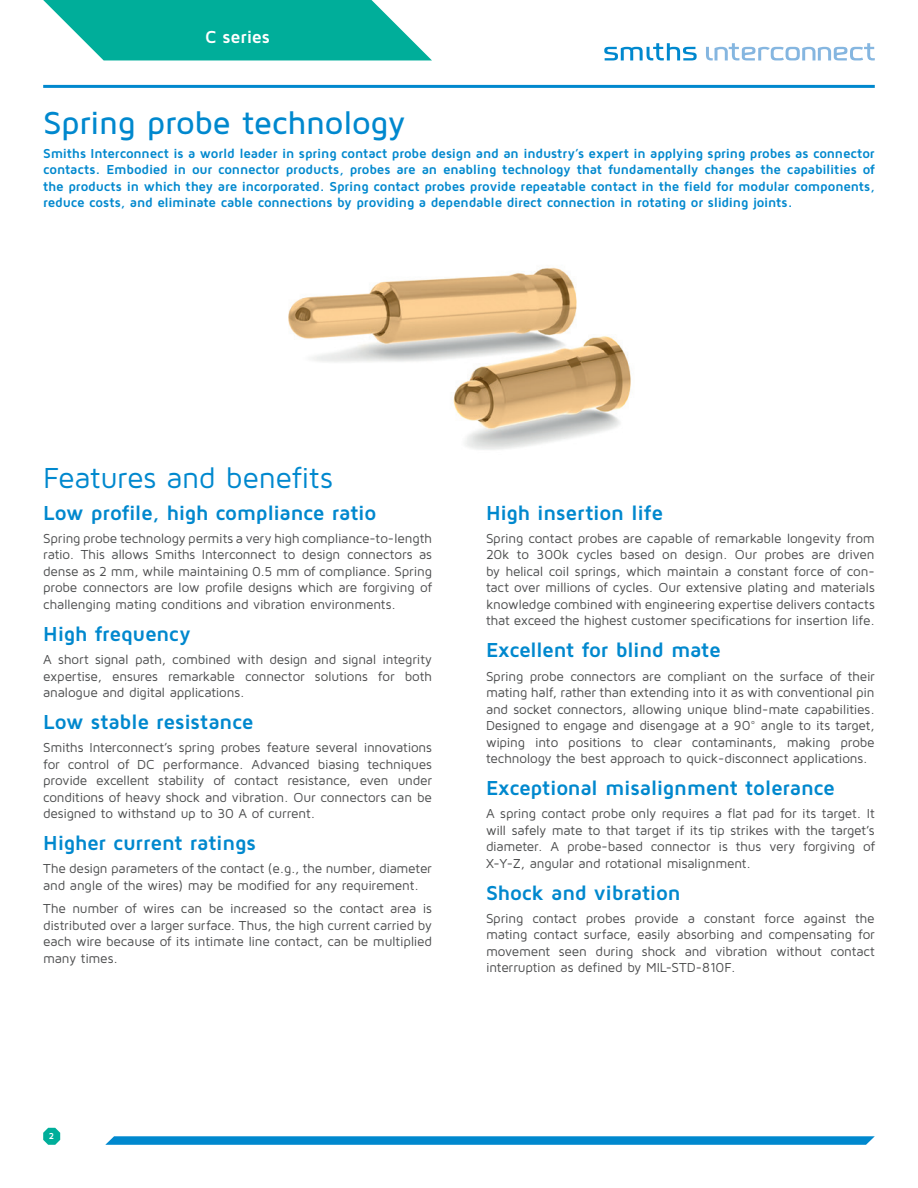
<style>
.page{position:relative;width:918px;height:1188px;background:#fff}
.page>*{position:absolute;margin:0;border:0;box-sizing:border-box;transform-origin:0 0}
.Heading_1{font:500 33px "Maven Pro";letter-spacing:-.015em;color:#0088ce}
.Heading_2_span{font:30px "Maven Pro";letter-spacing:-.01em;color:#0088ce}
.Heading_3{font:700 21px "Maven Pro";letter-spacing:-.015em;color:#0088ce}
.t1{font:700 18px "Maven Pro";letter-spacing:-.01em;color:#fff}
.Text{font:13.5px/16.5px "Maven Pro";letter-spacing:-.015em;color:#4b4c4d;text-align:justify}
.Text-2{font:700 13.5px/16.5px "Maven Pro";letter-spacing:-.015em;color:#0088ce;text-align:justify}
.t2{font:700 9px "Maven Pro";color:#fff}
</style>
<div class="page">
<svg style="left:105px;top:1136px;width:770px;height:9px;background:#108fd1"></svg>
<hr style="left:45px;top:85px;width:828px;height:3px;background:#0088ce">
<svg style="left:43px;top:0;width:389px;height:60px"></svg>
<svg style="left:604px;top:43px;width:93px;height:17px"></svg>
<svg style="left:706px;top:43px;width:169px;height:17px"></svg>
<img style="left:288px;top:267px;width:343px;height:183px">
<svg style="left:43px;top:1128px;width:17px;height:17px"></svg>
<h3 class="t1" style="left:205px;top:25px;width:66px">C series</h3>
<p class="Heading_1" style="left:43px;top:103px;width:364px">Spring probe technology</p>
<p class="Text-2" style="left:43px;top:144px;width:833px">Smiths Interconnect is a world leader in spring contact probe design and an industry’s expert in applying spring probes as connector contacts. Embodied in our connector products, probes are an enabling technology that fundamentally changes the capabilities of the products in which they are incorporated. Spring contact probes provide repeatable contact in the field for modular components, reduce costs, and eliminate cable connections by providing a dependable direct connection in rotating or sliding joints.</p>
<p class="Heading_2_span" style="left:43px;top:459px;width:291px">Features and benefits</p>
<p class="Heading_3" style="left:43px;top:499px;width:335px">Low profile, high compliance ratio</p>
<p class="Text" style="left:43px;top:529px;width:390px">Spring probe technology permits a very high compliance-to-length ratio. This allows Smiths Interconnect to design connectors as dense as 2 mm, while maintaining 0.5 mm of compliance. Spring probe connectors are low profile designs which are forgiving of challenging mating conditions and vibration environments.</p>
<p class="Heading_3" style="left:43px;top:620px;width:149px">High frequency</p>
<p class="Text" style="left:43px;top:651px;width:390px">A short signal path, combined with design and signal integrity expertise, ensures remarkable connector solutions for both analogue and digital applications.</p>
<p class="Heading_3" style="left:43px;top:708px;width:212px">Low stable resistance</p>
<p class="Text" style="left:43px;top:739px;width:390px">Smiths Interconnect’s spring probes feature several innovations for control of DC performance. Advanced biasing techniques provide excellent stability of contact resistance, even under conditions of heavy shock and vibration. Our connectors can be designed to withstand up to 30 A of current.</p>
<p class="Heading_3" style="left:43px;top:830px;width:214px">Higher current ratings</p>
<p class="Text" style="left:43px;top:860px;width:390px">The design parameters of the contact (e.g., the number, diameter and angle of the wires) may be modified for any requirement.</p>
<p class="Text" style="left:43px;top:900px;width:390px">The number of wires can be increased so the contact area is distributed over a larger surface. Thus, the high current carried by each wire because of its intimate line contact, can be multiplied many times.</p>
<p class="Heading_3" style="left:486px;top:499px;width:179px">High insertion life</p>
<p class="Text" style="left:486px;top:529px;width:390px">Spring contact probes are capable of remarkable longevity from 20k to 300k cycles based on design. Our probes are driven by helical coil springs, which maintain a constant force of con&shy;tact over millions of cycles. Our extensive plating and materials knowledge combined with engineering expertise delivers contacts that exceed the highest customer specifications for insertion life.</p>
<p class="Heading_3" style="left:486px;top:637px;width:236px">Excellent for blind mate</p>
<p class="Text" style="left:486px;top:667px;width:390px">Spring probe connectors are compliant on the surface of their mating half, rather than extending into it as with conventional pin and socket connectors, allowing unique blind-mate capabilities.<br>Designed to engage and disengage at a 90° angle to its target, wiping into positions to clear contaminants, making probe technology the best approach to quick-disconnect applications.</p>
<p class="Heading_3" style="left:486px;top:774px;width:351px">Exceptional misalignment tolerance</p>
<p class="Text" style="left:486px;top:805px;width:390px">A spring contact probe only requires a flat pad for its target. It will safely mate to that target if its tip strikes with the target’s diameter. A probe-based connector is thus very forgiving of X-Y-Z, angular and rotational misalignment.</p>
<p class="Heading_3" style="left:486px;top:879px;width:196px">Shock and vibration</p>
<p class="Text" style="left:486px;top:910px;width:390px">Spring contact probes provide a constant force against the mating contact surface, easily absorbing and compensating for movement seen during shock and vibration without contact interruption as defined by MIL-STD-810F.</p>
<p class="t2" style="left:49px;top:1131px;width:7px">2</p>
</div>
